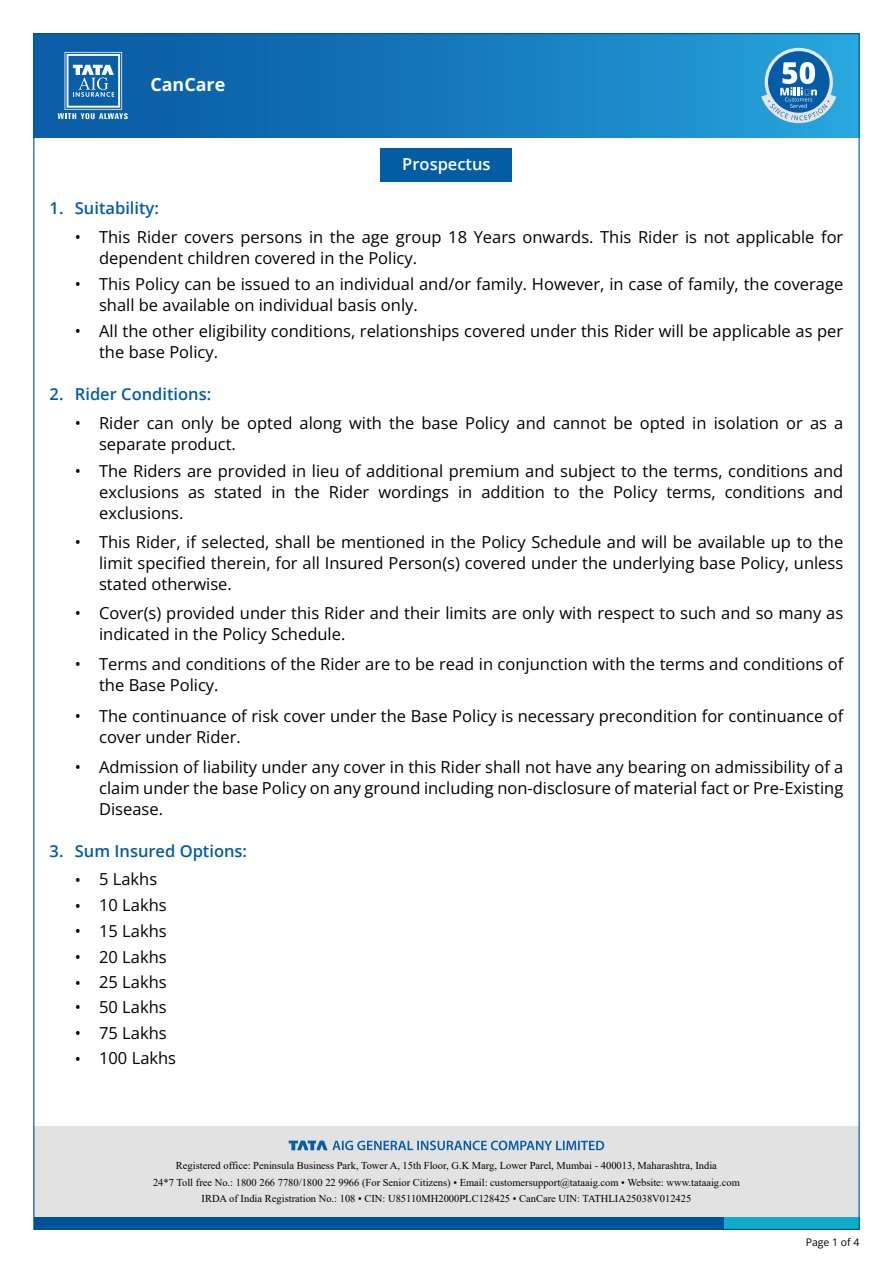
<style>
.page{position:relative;width:893px;height:1263px;background:#fff}
.page>*{position:absolute;margin:0;border:0;box-sizing:border-box;transform-origin:0 0}
.t1{font:700 18px "Open Sans";color:#fff}
.t2{font:16.5px/21px "Open Sans";color:#000}
.t3{font:600 16.5px "Open Sans";color:#045ca5}
.t4{font:600 16.5px "Open Sans";color:#fff}
.t5{font:10.5px/16.5px "Times New Roman";color:#000;text-align:center}
.t6{font:10.5px "Open Sans";color:#000}
</style>
<div class="page">
<div style="left:34px;top:1127px;width:825px;height:90px;background:#e1e2e1"></div>
<svg style="left:289px;top:1140px;width:315px;height:10px"></svg>
<div style="left:34px;top:34px;width:825px;height:103px;background:linear-gradient(to right,#06549f,#26a2db)"></div>
<svg style="left:58px;top:52px;width:70px;height:67px;background:#4987bd"></svg>
<div style="left:34px;top:1217px;width:697px;height:12px;background:#015299"></div>
<div style="left:724px;top:1217px;width:135px;height:12px;background:#10adc8"></div>
<svg style="left:765px;top:48px;width:68px;height:68px"></svg>
<div style="left:768px;top:51px;width:62px;height:62px;background:#045ba6;border-radius:50%"></div>
<svg style="left:761px;top:62px;width:75px;height:61px"></svg>
<div style="left:381px;top:149px;width:131px;height:33px;background:#045ca5"></div>
<p class="t1" style="left:150px;top:72px;width:76px">CanCare</p>
<p class="t4" style="left:402px;top:153px;width:90px">Prospectus</p>
<p class="t3" style="left:50px;top:196px;width:111px">1. Suitability:</p>
<p class="t2" style="left:99px;top:226px;width:746px">This Rider covers persons in the age group 18 Years onwards. This Rider is not applicable for dependent children covered in the Policy.</p>
<p class="t2" style="left:75px;top:226px;width:8px">•</p>
<p class="t2" style="left:75px;top:273px;width:8px">•</p>
<p class="t2" style="left:75px;top:320px;width:8px">•</p>
<p class="t2" style="left:99px;top:273px;width:746px">This Policy can be issued to an individual and/or family. However, in case of family, the coverage shall be available on individual basis only.</p>
<p class="t2" style="left:99px;top:320px;width:746px">All the other eligibility conditions, relationships covered under this Rider will be applicable as per the base Policy.</p>
<p class="t3" style="left:50px;top:383px;width:163px">2. Rider Conditions:</p>
<p class="t2" style="left:99px;top:412px;width:746px">Rider can only be opted along with the base Policy and cannot be opted in isolation or as a separate product.</p>
<p class="t2" style="left:75px;top:412px;width:8px">•</p>
<p class="t2" style="left:75px;top:460px;width:8px">•</p>
<p class="t2" style="left:99px;top:460px;width:746px;text-align:justify">The Riders are provided in lieu of additional premium and subject to the terms, conditions and exclusions as stated in the Rider wordings in addition to the Policy terms, conditions and exclusions.</p>
<p class="t2" style="left:75px;top:531px;width:8px">•</p>
<p class="t2" style="left:99px;top:531px;width:746px;text-align:justify">This Rider, if selected, shall be mentioned in the Policy Schedule and will be available up to the limit specified therein, for all Insured Person(s) covered under the underlying base Policy, unless stated otherwise.</p>
<p class="t2" style="left:75px;top:602px;width:8px">•</p>
<p class="t2" style="left:99px;top:602px;width:746px">Cover(s) provided under this Rider and their limits are only with respect to such and so many as indicated in the Policy Schedule.</p>
<p class="t2" style="left:75px;top:653px;width:8px">•</p>
<p class="t2" style="left:99px;top:653px;width:746px">Terms and conditions of the Rider are to be read in conjunction with the terms and conditions of the Base Policy.</p>
<p class="t2" style="left:75px;top:705px;width:8px">•</p>
<p class="t2" style="left:99px;top:705px;width:746px">The continuance of risk cover under the Base Policy is necessary precondition for continuance of cover under Rider.</p>
<p class="t2" style="left:75px;top:756px;width:8px">•</p>
<p class="t2" style="left:99px;top:756px;width:746px;text-align:justify">Admission of liability under any cover in this Rider shall not have any bearing on admissibility of a claim under the base Policy on any ground including non-disclosure of material fact or Pre-Existing Disease.</p>
<p class="t3" style="left:50px;top:839px;width:199px">3. Sum Insured Options:</p>
<p class="t2" style="left:75px;top:868px;width:84px">• 5 Lakhs</p>
<p class="t2" style="left:75px;top:894px;width:93px">• 10 Lakhs</p>
<p class="t2" style="left:75px;top:920px;width:93px">• 15 Lakhs</p>
<p class="t2" style="left:75px;top:946px;width:93px">• 20 Lakhs</p>
<p class="t2" style="left:75px;top:971px;width:93px">• 25 Lakhs</p>
<p class="t2" style="left:75px;top:996px;width:93px">• 50 Lakhs</p>
<p class="t2" style="left:75px;top:1022px;width:93px">• 75 Lakhs</p>
<p class="t2" style="left:75px;top:1047px;width:103px">• 100 Lakhs</p>
<p class="t5" style="left:153px;top:1157px;width:588px">Registered office: Peninsula Business Park, Tower A, 15th Floor, G.K Marg, Lower Parel, Mumbai - 400013, Maharashtra, India<br>24*7 Toll free No.: 1800 266 7780/1800 22 9966 (For Senior Citizens) • Email: customersupport@tataaig.com • Website: www.tataaig.com<br>IRDA of India Registration No.: 108 • CIN: U85110MH2000PLC128425 • CanCare UIN: TATHLIA25038V012425</p>
<p class="t6" style="left:806px;top:1234px;width:55px">Page 1 of 4</p>
</div>
